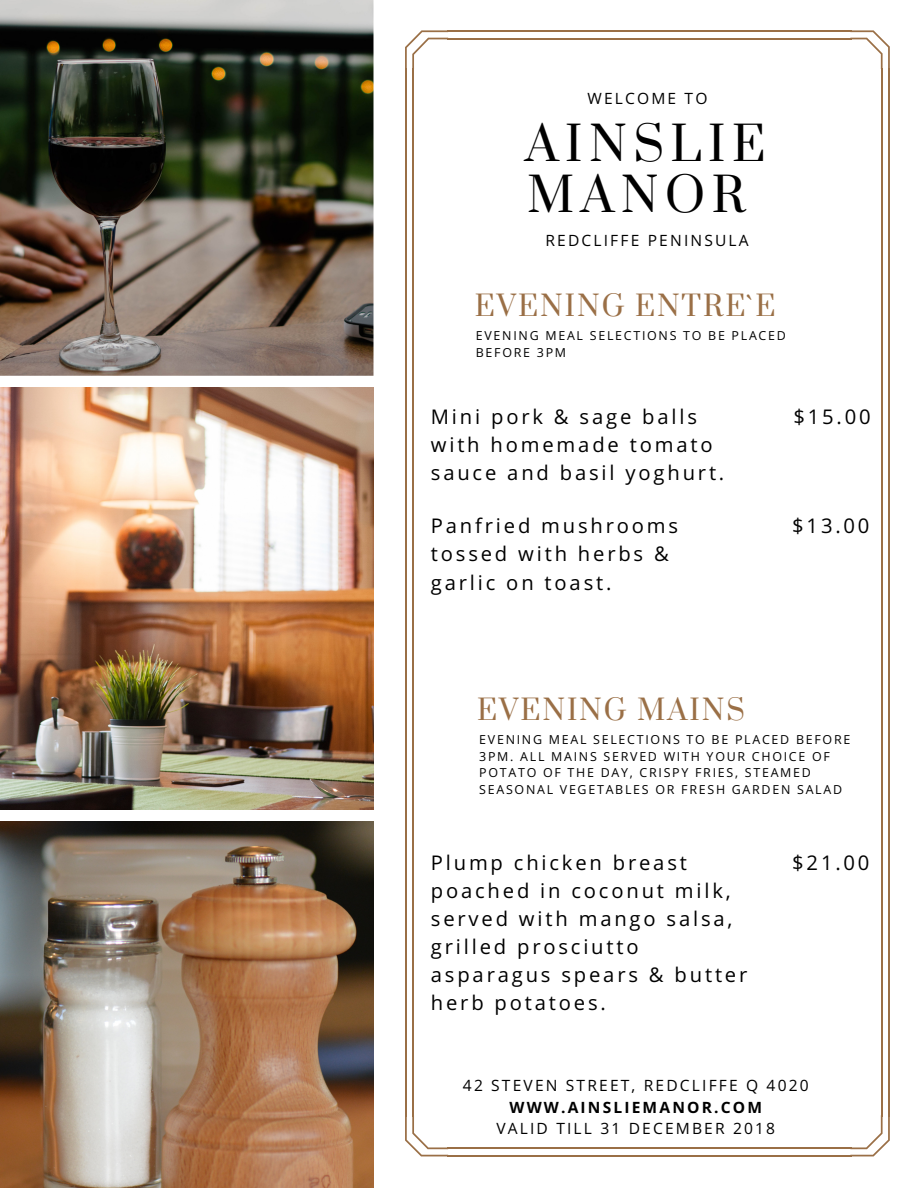
<style>
.page{position:relative;width:918px;height:1188px;background:#fff}
.page>*{position:absolute;margin:0;border:0;box-sizing:border-box;transform-origin:0 0}
.t1{font:46.65px/50.7px "Prata";letter-spacing:.14em;color:#000}
.t2{font:28.05px "Prata";letter-spacing:.07em;color:#9a6f46}
.t3{font:20.25px/28.2px "Open Sans";letter-spacing:.14em;color:#000}
.t4{font:15.6px "Open Sans";letter-spacing:.14em;color:#000}
.t5{font:700 15.6px "Open Sans";letter-spacing:.14em;color:#000}
.t6{font:12.45px/16.8px "Open Sans";letter-spacing:.14em;color:#000}
</style>
<div class="page">
<img style="left:0;top:0;width:374px;height:376px">
<img style="left:0;top:387px;width:374px;height:423px">
<img style="left:0;top:821px;width:374px;height:367px">
<svg style="left:405px;top:30px;width:43px;height:38px"></svg>
<hr style="left:405px;top:68px;width:2px;height:1048px;background:#9a6f46">
<hr style="left:412px;top:68px;width:2px;height:1048px;background:#9a6f46">
<svg style="left:405px;top:1116px;width:43px;height:40px"></svg>
<hr style="left:447px;top:1155px;width:405px;height:1px;background:#9a6f46">
<hr style="left:447px;top:1147px;width:405px;height:2px;background:#9a6f46">
<svg style="left:850px;top:1115px;width:40px;height:41px"></svg>
<hr style="left:888px;top:68px;width:2px;height:1048px;background:#9a6f46">
<hr style="left:881px;top:68px;width:2px;height:1048px;background:#9a6f46">
<svg style="left:850px;top:30px;width:40px;height:39px"></svg>
<hr style="left:447px;top:30px;width:405px;height:2px;background:#9a6f46">
<hr style="left:447px;top:38px;width:405px;height:1px;background:#9a6f46">
<p class="t4" style="left:587px;top:87px;width:122px">WELCOME TO</p>
<h1 class="t1" style="left:525px;top:120px;width:242px">AINSLIE<br>MANOR</h1>
<p class="t4" style="left:545px;top:230px;width:205px">REDCLIFFE PENINSULA</p>
<h2 class="t2" style="left:475px;top:288px;width:302px">EVENING ENTRE`E</h2>
<p class="t6" style="left:476px;top:327px;width:312px">EVENING MEAL SELECTIONS TO BE PLACED<br>BEFORE 3PM</p>
<p class="t3" style="left:431px;top:402px;width:295px">Mini pork &amp; sage balls with homemade tomato sauce and basil yoghurt.</p>
<p class="t3" style="left:793px;top:402px;width:79px">$15.00</p>
<p class="t3" style="left:431px;top:511px;width:249px">Panfried mushrooms tossed with herbs &amp; garlic on toast.</p>
<p class="t3" style="left:792px;top:511px;width:79px">$13.00</p>
<h2 class="t2" style="left:477px;top:692px;width:269px">EVENING MAINS</h2>
<p class="t6" style="left:479px;top:730px;width:373px">EVENING MEAL SELECTIONS TO BE PLACED BEFORE 3PM. ALL MAINS SERVED WITH YOUR CHOICE OF POTATO OF THE DAY, CRISPY FRIES, STEAMED SEASONAL VEGETABLES OR FRESH GARDEN SALAD</p>
<p class="t3" style="left:431px;top:848px;width:318px">Plump chicken breast poached in coconut milk, served with mango salsa, grilled prosciutto asparagus spears &amp; butter herb potatoes.</p>
<p class="t3" style="left:792px;top:848px;width:79px">$21.00</p>
<p class="t4" style="left:463px;top:1075px;width:347px">42 STEVEN STREET, REDCLIFFE Q 4020</p>
<p class="t5" style="left:510px;top:1096px;width:254px">WWW.AINSLIEMANOR.COM</p>
<p class="t4" style="left:496px;top:1117px;width:280px">VALID TILL 31 DECEMBER 2018</p>
</div>
